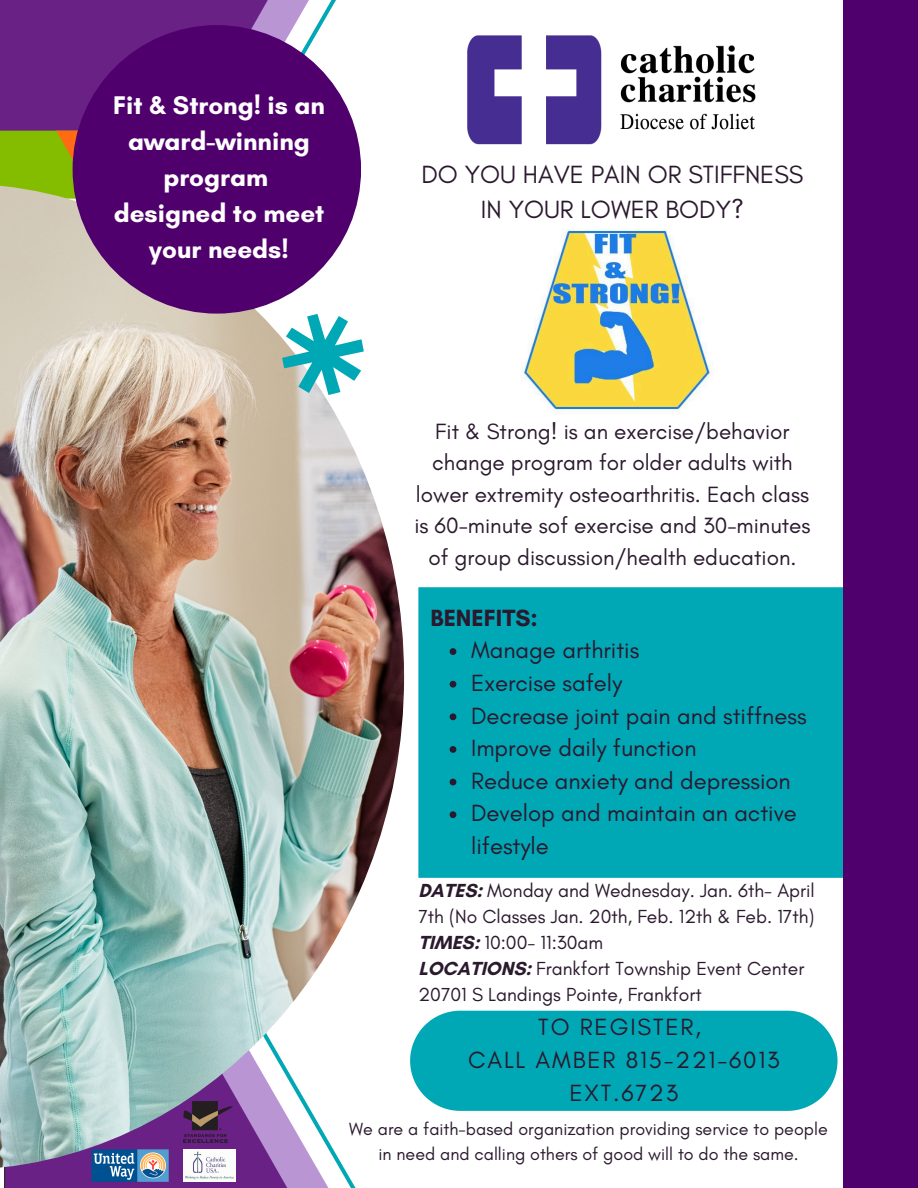
<style>
.page{position:relative;width:918px;height:1188px;background:#fff}
.page>*{position:absolute;margin:0;border:0;box-sizing:border-box;transform-origin:0 0}
.t1{font:700 26.1px/36px "Glacial Indifference";color:#fff;text-align:center}
.t2{font:25.35px/34.8px "Glacial Indifference";color:#2b192e;text-align:center}
.t3{font:23.85px/32.7px "Glacial Indifference";color:#2b192e}
.t4{font:23.85px/32.7px "Glacial Indifference";letter-spacing:.08em;color:#2b192e;text-align:center}
.t5{font:700 23.85px "Glacial Indifference";color:#2b192e}
.t6{font:22.5px/31.5px "Glacial Indifference";color:#2b192e;text-align:center}
.t7{font:19.35px/25.8px "Glacial Indifference";color:#2b192e}
.t8{font:17.85px/24.8px "Glacial Indifference";color:#2b192e;text-align:center}
.s1{font-weight:700}
</style>
<div class="page">
<div style="left:418px;top:587px;width:426px;height:291px;background:#00a7b5"></div>
<svg style="left:5px;top:1170px;width:324px;height:18px;background:#7b3e98"></svg>
<svg style="left:0;top:0;width:317px;height:183px;background:#79487b"></svg>
<img style="left:0;top:183px;width:404px;height:987px">
<div style="left:410px;top:1011px;width:427px;height:100px;background:#00a7b5"></div>
<svg style="left:282px;top:314px;width:82px;height:81px"></svg>
<div style="left:844px;top:0;width:74px;height:1188px;background:#50006c"></div>
<img style="left:467px;top:35px;width:289px;height:110px">
<div style="left:73px;top:25px;width:288px;height:289px;background:#50006c;border-radius:50%"></div>
<img style="left:92px;top:1150px;width:76px;height:31px">
<img style="left:184px;top:1150px;width:52px;height:31px">
<img style="left:184px;top:1097px;width:51px;height:45px">
<img style="left:521px;top:229px;width:193px;height:184px">
<svg style="left:450px;top:648px;width:6px;height:7px"></svg>
<svg style="left:450px;top:681px;width:6px;height:7px"></svg>
<svg style="left:450px;top:713px;width:6px;height:7px"></svg>
<svg style="left:450px;top:746px;width:6px;height:7px"></svg>
<svg style="left:450px;top:779px;width:6px;height:6px"></svg>
<svg style="left:450px;top:811px;width:6px;height:7px"></svg>
<p class="t1" style="left:113px;top:87px;width:213px">Fit &amp; Strong! is an award-winning program designed to meet your needs!</p>
<h5 class="t2" style="left:421px;top:156px;width:384px">DO YOU HAVE PAIN OR STIFFNESS<br>IN YOUR LOWER BODY?</h5>
<p class="t6" style="left:414px;top:415px;width:398px">Fit &amp; Strong! is an exercise/behavior change program for older adults with lower extremity osteoarthritis. Each class is 60-minute sof exercise and 30-minutes of group discussion/health education.</p>
<p class="t5" style="left:431px;top:603px;width:109px">BENEFITS:</p>
<p class="t3" style="left:471px;top:634px;width:170px">Manage arthritis</p>
<p class="t3" style="left:471px;top:666px;width:153px">Exercise safely</p>
<p class="t3" style="left:471px;top:699px;width:337px">Decrease joint pain and stiffness</p>
<p class="t3" style="left:471px;top:731px;width:227px">Improve daily function</p>
<p class="t3" style="left:471px;top:764px;width:321px">Reduce anxiety and depression</p>
<p class="t3" style="left:471px;top:797px;width:327px">Develop and maintain an active lifestyle</p>
<p class="t7" style="left:418px;top:878px;width:398px"><span class="s1">DATES:</span> Monday and Wednesday. Jan. 6th- April<br>7th (No Classes Jan. 20th, Feb. 12th &amp; Feb. 17th)</p>
<p class="t7" style="left:418px;top:929px;width:186px"><span class="s1">TIMES:</span> 10:00- 11:30am</p>
<p class="t7" style="left:418px;top:955px;width:387px"><span class="s1">LOCATIONS:</span> Frankfort Township Event Center<br>20701 S Landings Pointe, Frankfort</p>
<p class="t4" style="left:468px;top:1011px;width:313px">TO REGISTER,<br>CALL AMBER 815-221-6013<br>EXT.6723</p>
<h1 class="t8" style="left:349px;top:1117px;width:480px">We are a faith-based organization providing service to people in need and calling others of good will to do the same.</h1>
</div>
